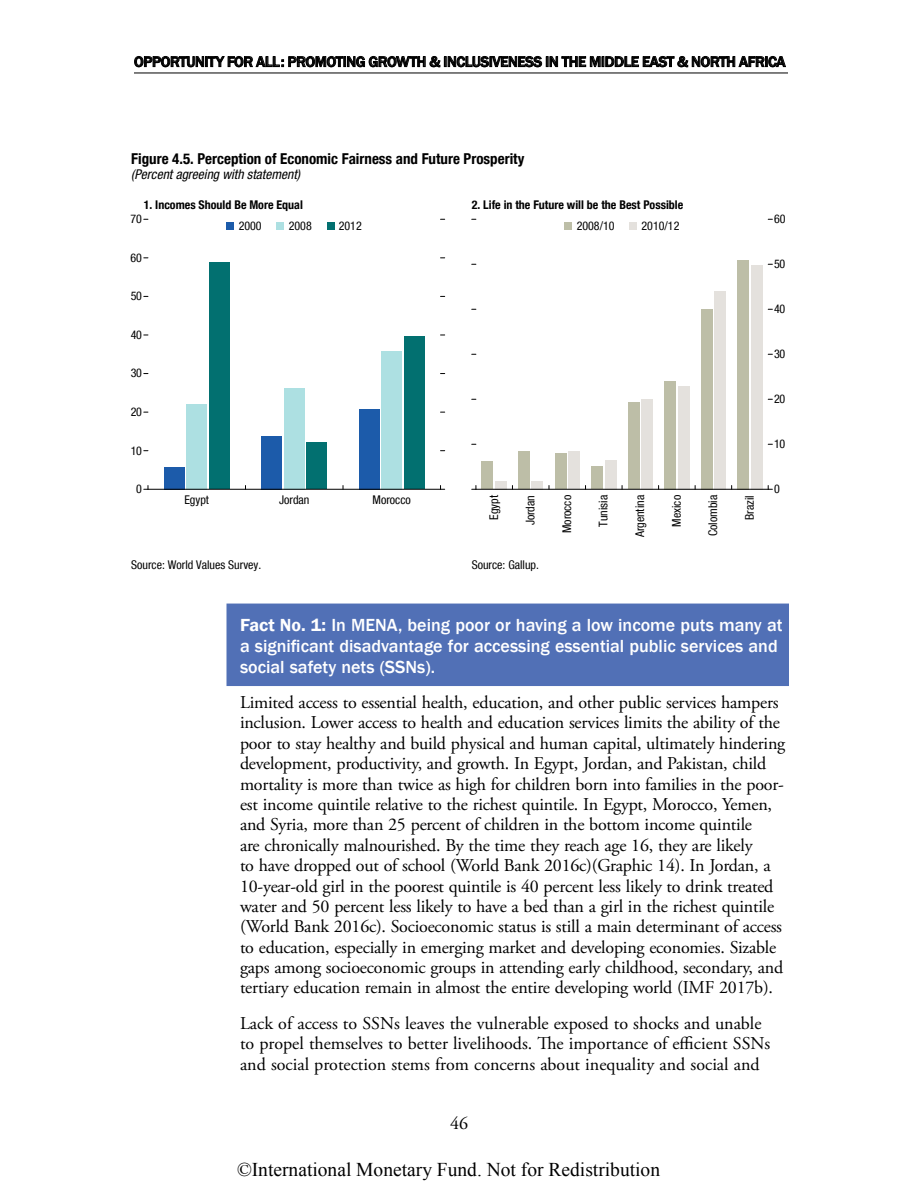
<style>
.page{position:relative;width:918px;height:1188px;background:#fff}
.page>*{position:absolute;margin:0;border:0;box-sizing:border-box;transform-origin:0 0}
.t1{font:19.5px "Times New Roman";color:#000}
.t2{font:18px/20.4px "Adobe Garamond Pro";letter-spacing:-.01em;color:#000}
.t3{font:500 18px/21px "Franklin Gothic";color:#fff}
.t4{font:500 15px "Franklin Gothic";letter-spacing:-.02em;color:#000}
.t5{font:700 condensed 15px "Helvetica Neue LT Com";color:#000}
.t6{font:italic condensed 13.5px "Helvetica Neue LT Com";color:#000}
.t7{font:condensed 12px "Helvetica Neue LT Com";color:#000}
.t8{font:700 condensed 12px "Helvetica Neue LT Com";color:#000}
.s1{font-weight:600}
</style>
<div class="page">
<div style="left:226px;top:604px;width:563px;height:82px;background:#5170b6"></div>
<div style="left:164px;top:467px;width:21px;height:22px;background:#1c5baa"></div>
<div style="left:186px;top:404px;width:21px;height:85px;background:#ade0e2"></div>
<div style="left:209px;top:263px;width:21px;height:226px;background:#027070"></div>
<div style="left:261px;top:436px;width:21px;height:53px;background:#1c5baa"></div>
<div style="left:284px;top:388px;width:21px;height:101px;background:#ade0e2"></div>
<div style="left:306px;top:443px;width:21px;height:46px;background:#027070"></div>
<div style="left:359px;top:409px;width:21px;height:80px;background:#1c5baa"></div>
<div style="left:381px;top:351px;width:21px;height:138px;background:#ade0e2"></div>
<div style="left:404px;top:337px;width:21px;height:152px;background:#027070"></div>
<div style="left:481px;top:461px;width:12px;height:28px;background:#bdbea7"></div>
<div style="left:495px;top:481px;width:12px;height:8px;background:#e4e1dd"></div>
<div style="left:518px;top:452px;width:12px;height:37px;background:#bdbea7"></div>
<div style="left:531px;top:481px;width:12px;height:8px;background:#e4e1dd"></div>
<div style="left:555px;top:453px;width:12px;height:36px;background:#bdbea7"></div>
<div style="left:568px;top:452px;width:12px;height:37px;background:#e4e1dd"></div>
<div style="left:591px;top:466px;width:12px;height:23px;background:#bdbea7"></div>
<div style="left:605px;top:460px;width:12px;height:29px;background:#e4e1dd"></div>
<div style="left:628px;top:403px;width:12px;height:86px;background:#bdbea7"></div>
<div style="left:641px;top:399px;width:12px;height:90px;background:#e4e1dd"></div>
<div style="left:664px;top:381px;width:12px;height:108px;background:#bdbea7"></div>
<div style="left:678px;top:386px;width:12px;height:103px;background:#e4e1dd"></div>
<div style="left:701px;top:309px;width:12px;height:180px;background:#bdbea7"></div>
<div style="left:714px;top:291px;width:12px;height:198px;background:#e4e1dd"></div>
<div style="left:737px;top:260px;width:12px;height:229px;background:#bdbea7"></div>
<div style="left:751px;top:265px;width:12px;height:224px;background:#e4e1dd"></div>
<hr style="left:148px;top:489px;width:293px;height:1px;background:#000">
<hr style="left:476px;top:489px;width:292px;height:1px;background:#000">
<svg style="left:144px;top:486px;width:5px;height:4px"></svg>
<svg style="left:440px;top:486px;width:5px;height:4px"></svg>
<svg style="left:472px;top:486px;width:5px;height:4px"></svg>
<div style="left:227px;top:222px;width:7px;height:7px;background:#1c5baa"></div>
<div style="left:277px;top:222px;width:7px;height:7px;background:#ade0e2"></div>
<div style="left:327px;top:222px;width:7px;height:7px;background:#027070"></div>
<div style="left:565px;top:222px;width:7px;height:7px;background:#bdbea7"></div>
<div style="left:630px;top:222px;width:7px;height:7px;background:#e4e1dd"></div>
<hr style="left:134px;top:73px;width:654px;height:1px;background:#000">
<svg style="left:134px;top:56px;width:652px;height:11px"></svg>
<p class="t4" style="left:134px;top:52px;width:653px">OPPORTUNITY FOR ALL: PROMOTING GROWTH &amp; INCLUSIVENESS IN THE MIDDLE EAST &amp; NORTH AFRICA</p>
<p class="t5" style="left:131px;top:150px;width:395px">Figure 4.5. Perception of Economic Fairness and Future Prosperity</p>
<p class="t6" style="left:131px;top:166px;width:170px">(Percent agreeing with statement)</p>
<p class="t8" style="left:144px;top:197px;width:161px">1. Incomes Should Be More Equal</p>
<p class="t8" style="left:472px;top:197px;width:213px">2. Life in the Future will be the Best Possible</p>
<p class="t7" style="left:130px;top:212px;width:13px">70</p>
<p class="t7" style="left:130px;top:250px;width:13px">60</p>
<p class="t7" style="left:131px;top:289px;width:13px">50</p>
<p class="t7" style="left:131px;top:328px;width:13px">40</p>
<p class="t7" style="left:131px;top:366px;width:13px">30</p>
<p class="t7" style="left:131px;top:405px;width:13px">20</p>
<p class="t7" style="left:131px;top:443px;width:13px">10</p>
<p class="t7" style="left:136px;top:482px;width:7px">0</p>
<p class="t7" style="left:239px;top:218px;width:25px">2000</p>
<p class="t7" style="left:289px;top:218px;width:25px">2008</p>
<p class="t7" style="left:339px;top:218px;width:25px">2012</p>
<p class="t7" style="left:577px;top:218px;width:39px">2008/10</p>
<p class="t7" style="left:642px;top:218px;width:39px">2010/12</p>
<p class="t7" style="left:184px;top:493px;width:26px">Egypt</p>
<p class="t7" style="left:279px;top:493px;width:32px">Jordan</p>
<p class="t7" style="left:373px;top:493px;width:40px">Morocco</p>
<p class="t7" style="left:487px;top:520px;width:26px;rotate:-90deg">Egypt</p>
<p class="t7" style="left:523px;top:525px;width:32px;rotate:-90deg">Jordan</p>
<p class="t7" style="left:560px;top:533px;width:40px;rotate:-90deg">Morocco</p>
<p class="t7" style="left:596px;top:527px;width:33px;rotate:-90deg">Tunisia</p>
<p class="t7" style="left:633px;top:537px;width:44px;rotate:-90deg">Argentina</p>
<p class="t7" style="left:669px;top:527px;width:33px;rotate:-90deg">Mexico</p>
<p class="t7" style="left:706px;top:536px;width:43px;rotate:-90deg">Colombia</p>
<p class="t7" style="left:742px;top:520px;width:26px;rotate:-90deg">Brazil</p>
<p class="t7" style="left:131px;top:558px;width:132px">Source: World Values Survey.</p>
<p class="t7" style="left:472px;top:558px;width:69px">Source: Gallup.</p>
<p class="t7" style="left:774px;top:212px;width:13px">60</p>
<p class="t7" style="left:774px;top:257px;width:13px">50</p>
<p class="t7" style="left:774px;top:302px;width:13px">40</p>
<p class="t7" style="left:774px;top:347px;width:13px">30</p>
<p class="t7" style="left:774px;top:392px;width:13px">20</p>
<p class="t7" style="left:774px;top:437px;width:13px">10</p>
<p class="t7" style="left:774px;top:482px;width:7px">0</p>
<p class="t3" style="left:240px;top:614px;width:544px"><span class="s1">Fact No. 1:</span> In MENA, being poor or having a low income puts many at a significant disadvantage for accessing essential public services and social safety nets (SSNs).</p>
<p class="t2" style="left:240px;top:693px;width:547px">Limited access to essential health, education, and other public services hampers inclusion. Lower access to health and education services limits the ability of the poor to stay healthy and build physical and human capital, ultimately hindering development, productivity, and growth. In Egypt, Jordan, and Pakistan, child mortality is more than twice as high for children born into families in the poor&shy;est income quintile relative to the richest quintile. In Egypt, Morocco, Yemen, and Syria, more than 25 percent of children in the bottom income quintile<br>are chronically malnourished. By the time they reach age 16, they are likely<br>to have dropped out of school (World Bank 2016c)(Graphic 14). In Jordan, a 10-year-old girl in the poorest quintile is 40 percent less likely to drink treated water and 50 percent less likely to have a bed than a girl in the richest quintile (World Bank 2016c). Socioeconomic status is still a main determinant of access to education, especially in emerging market and developing economies. Sizable gaps among socioeconomic groups in attending early childhood, secondary, and tertiary education remain in almost the entire developing world (IMF 2017b).</p>
<p class="t2" style="left:240px;top:1014px;width:532px">Lack of access to SSNs leaves the vulnerable exposed to shocks and unable to propel themselves to better livelihoods. The importance of efficient SSNs and social protection stems from concerns about inequality and social and</p>
<p class="t2" style="left:450px;top:1113px;width:19px">46</p>
<p class="t1" style="left:237px;top:1156px;width:425px">©International Monetary Fund. Not for Redistribution</p>
</div>
